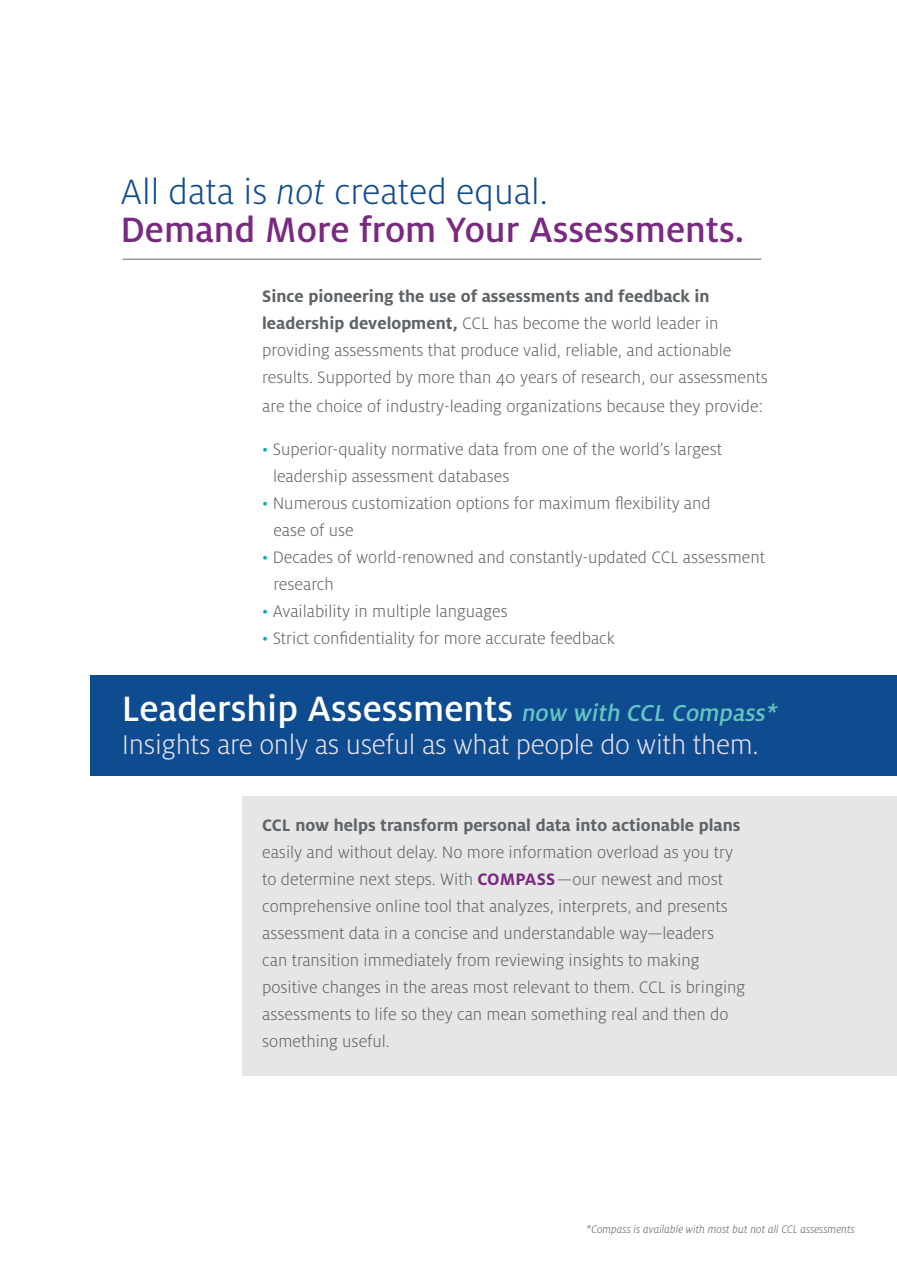
<style>
.page{position:relative;width:897px;height:1264px;background:#fff}
.page>*{position:absolute;margin:0;border:0;box-sizing:border-box;transform-origin:0 0}
.t1{font:500 39px/37.5px "Milo Pro";color:#7a2981}
.t2{font:500 39px "Milo Pro";color:#fff}
.t3{font:300 30px "Milo Pro";letter-spacing:-.01em;color:#e7e3ee}
.t4{font:italic 500 25.5px "Milo Pro";color:#64c6c1}
.t5{font:300 18.3px/27px "Milo Pro";color:#5e6367}
.t6{font:700 18.3px "Milo Pro";color:#5e6367}
.t7{font:italic 300 12px "Milo Pro";color:#5e6367}
.s1{font-weight:300;color:#0f4b8f}
.s2{font-weight:300;font-style:italic;color:#0f4b8f}
.s3{font-weight:700}
.s4{color:#00b4ab}
.s5{font-weight:700;color:#7a2981}
</style>
<div class="page">
<hr style="left:123px;top:259px;width:638px;height:1px;background:#5e6367">
<div style="left:90px;top:675px;width:806px;height:101px;background:#0f4b8f"></div>
<div style="left:242px;top:796px;width:654px;height:280px;background:#e6e6e7"></div>
<h1 class="t1" style="left:120px;top:173px;width:625px"><span class="s1">All data is</span> <span class="s2">not</span> <span class="s1">created equal.<br></span>Demand More from Your Assessments.</h1>
<p class="t5" style="left:262px;top:283px;width:507px"><span class="s3">Since pioneering the use of assessments and feedback in leadership development,</span> CCL has become the world leader in providing assessments that produce valid, reliable, and actionable results. Supported by more than 40 years of research, our assessments are the choice of industry-leading organizations because they provide:</p>
<p class="t5" style="left:273px;top:436px;width:450px;text-indent:-11px"><span class="s4">•</span> Superior-quality normative data from one of the world’s largest leadership assessment databases</p>
<p class="t5" style="left:273px;top:490px;width:439px;text-indent:-11px"><span class="s4">•</span> Numerous customization options for maximum flexibility and ease of use</p>
<p class="t5" style="left:273px;top:544px;width:493px;text-indent:-11px"><span class="s4">•</span> Decades of world-renowned and constantly-updated CCL assessment research</p>
<p class="t5" style="left:262px;top:598px;width:247px"><span class="s4">•</span> Availability in multiple languages</p>
<p class="t5" style="left:262px;top:625px;width:354px"><span class="s4">•</span> Strict confidentiality for more accurate feedback</p>
<h1 class="t2" style="left:122px;top:686px;width:393px">Leadership Assessments</h1>
<h3 class="t4" style="left:521px;top:698px;width:262px">now with CCL Compass*</h3>
<h2 class="t3" style="left:122px;top:727px;width:638px">Insights are only as useful as what people do with them.</h2>
<p class="t6" style="left:262px;top:815px;width:479px">CCL now helps transform personal data into actionable plans</p>
<p class="t5" style="left:262px;top:839px;width:484px">easily and without delay. No more information overload as you try to determine next steps. With <span class="s5">COMPASS</span>—our newest and most comprehensive online tool that analyzes, interprets, and presents assessment data in a concise and understandable way—leaders<br>can transition immediately from reviewing insights to making positive changes in the areas most relevant to them. CCL is bringing assessments to life so they can mean something real and then do something useful.</p>
<p class="t7" style="left:586px;top:1223px;width:270px">*Compass is available with most but not all CCL assessments</p>
</div>
